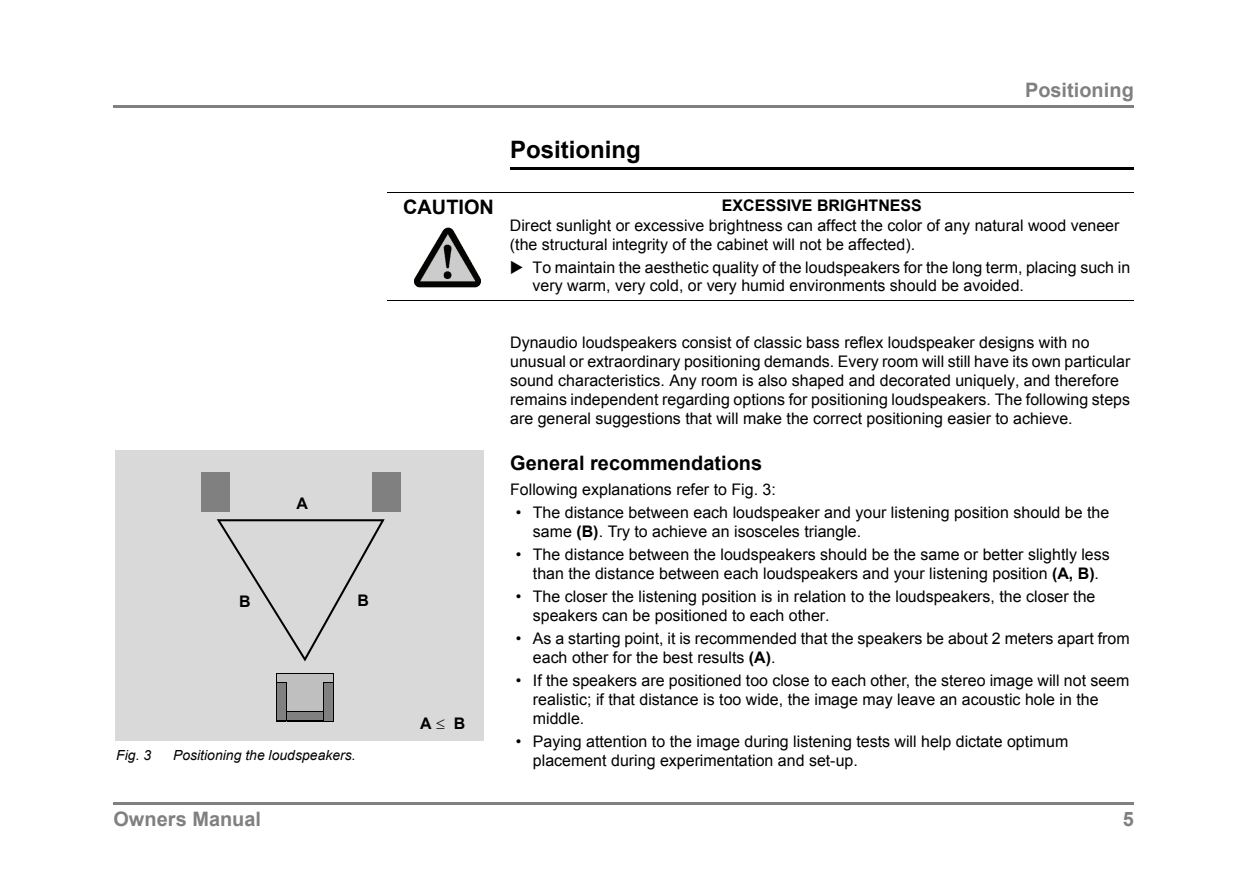
<style>
.page{position:relative;width:1248px;height:896px;background:#fff}
.page>*{position:absolute;margin:0;border:0;box-sizing:border-box;transform-origin:0 0}
.t1{font:700 24px "Arial";color:#000}
.t2{font:700 20px "Arial";color:#000}
.t3{font:700 20px "Arial";letter-spacing:.005em;color:#808080}
.t4{font:16px/19px "Arial";color:#000}
.t5{font:700 16px "Arial";color:#000}
.t6{font:italic 14px "Arial";letter-spacing:.005em;color:#000}
.s1{font-weight:700}
</style>
<div class="page">
<hr style="left:113px;top:802px;width:1021px;height:2px;background:#808080">
<hr style="left:113px;top:105px;width:1021px;height:2px;background:#808080">
<hr style="left:510px;top:167px;width:624px;height:2px;background:#000">
<img style="left:414px;top:227px;width:67px;height:61px">
<hr style="left:387px;top:192px;width:747px;height:1px;background:#000">
<hr style="left:387px;top:300px;width:747px;height:1px;background:#000">
<div style="left:116px;top:450px;width:368px;height:291px;background:#d9d9d9"></div>
<svg style="left:217px;top:519px;width:168px;height:142px"></svg>
<div style="left:276px;top:674px;width:58px;height:47px;background:#bfbfbf"></div>
<hr style="left:276px;top:673px;width:58px;height:1px;background:#000">
<hr style="left:333px;top:674px;width:1px;height:48px;background:#000">
<hr style="left:276px;top:721px;width:58px;height:1px;background:#000">
<hr style="left:276px;top:673px;width:1px;height:48px;background:#000">
<div style="left:276px;top:683px;width:10px;height:38px;background:#808080"></div>
<hr style="left:286px;top:682px;width:1px;height:39px;background:#000">
<hr style="left:276px;top:682px;width:1px;height:39px;background:#000">
<div style="left:324px;top:683px;width:10px;height:38px;background:#808080"></div>
<hr style="left:333px;top:683px;width:1px;height:39px;background:#000">
<hr style="left:323px;top:682px;width:1px;height:39px;background:#000">
<div style="left:286px;top:712px;width:38px;height:9px;background:#808080"></div>
<hr style="left:286px;top:711px;width:38px;height:1px;background:#000">
<hr style="left:286px;top:720px;width:38px;height:1px;background:#000">
<svg style="left:277px;top:712px;width:10px;height:9px"></svg>
<div style="left:202px;top:473px;width:28px;height:39px;background:#808080"></div>
<div style="left:372px;top:473px;width:28px;height:39px;background:#808080"></div>
<h1 class="t1" style="left:510px;top:136px;width:132px">Positioning</h1>
<p class="t3" style="left:1025px;top:79px;width:110px">Positioning</p>
<p class="t5" style="left:297px;top:494px;width:13px">A</p>
<p class="t5" style="left:239px;top:593px;width:13px">B</p>
<p class="t5" style="left:358px;top:592px;width:13px">B</p>
<p class="t6" style="left:116px;top:748px;width:37px">Fig. 3</p>
<p class="t6" style="left:173px;top:748px;width:184px">Positioning the loudspeakers.</p>
<p class="t2" style="left:403px;top:196px;width:92px">CAUTION</p>
<p class="t5" style="left:722px;top:197px;width:202px">EXCESSIVE BRIGHTNESS</p>
<p class="t4" style="left:510px;top:216px;width:611px">Direct sunlight or excessive brightness can affect the color of any natural wood veneer (the structural integrity of the cabinet will not be affected).</p>
<p class="t4" style="left:533px;top:259px;width:599px;line-height:18px;text-indent:-23px">◆ To maintain the aesthetic quality of the loudspeakers for the long term, placing such in very warm, very cold, or very humid environments should be avoided.</p>
<p class="t5" style="left:420px;top:715px;width:13px">A</p>
<p class="t5" style="left:454px;top:715px;width:13px">B</p>
<p class="t4" style="left:510px;top:333px;width:622px">Dynaudio loudspeakers consist of classic bass reflex loudspeaker designs with no unusual or extraordinary positioning demands. Every room will still have its own particular sound characteristics. Any room is also shaped and decorated uniquely, and therefore remains independent regarding options for positioning loudspeakers. The following steps are general suggestions that will make the correct positioning easier to achieve.</p>
<p class="t2" style="left:510px;top:452px;width:253px">General recommendations</p>
<p class="t4" style="left:510px;top:480px;width:267px">Following explanations refer to Fig. 3:</p>
<p class="t4" style="left:533px;top:503px;width:578px;text-indent:-17px">• The distance between each loudspeaker and your listening position should be the same <span class="s1">(B)</span>. Try to achieve an isosceles triangle.</p>
<p class="t4" style="left:516px;top:545px;width:595px;text-align:center">• The distance between the loudspeakers should be the same or better slightly less than the distance between each loudspeakers and your listening position <span class="s1">(A, B)</span>.</p>
<p class="t4" style="left:533px;top:587px;width:564px;text-indent:-17px">• The closer the listening position is in relation to the loudspeakers, the closer the speakers can be positioned to each other.</p>
<p class="t4" style="left:533px;top:629px;width:598px;text-indent:-17px">• As a starting point, it is recommended that the speakers be about 2 meters apart from each other for the best results <span class="s1">(A)</span>.</p>
<p class="t4" style="left:533px;top:671px;width:598px;text-indent:-17px">• If the speakers are positioned too close to each other, the stereo image will not seem realistic; if that distance is too wide, the image may leave an acoustic hole in the middle.</p>
<p class="t4" style="left:533px;top:732px;width:537px;text-indent:-17px">• Paying attention to the image during listening tests will help dictate optimum placement during experimentation and set-up.</p>
<p class="t3" style="left:113px;top:808px;width:149px">Owners Manual</p>
<p class="t3" style="left:1123px;top:808px;width:13px">5</p>
</div>
